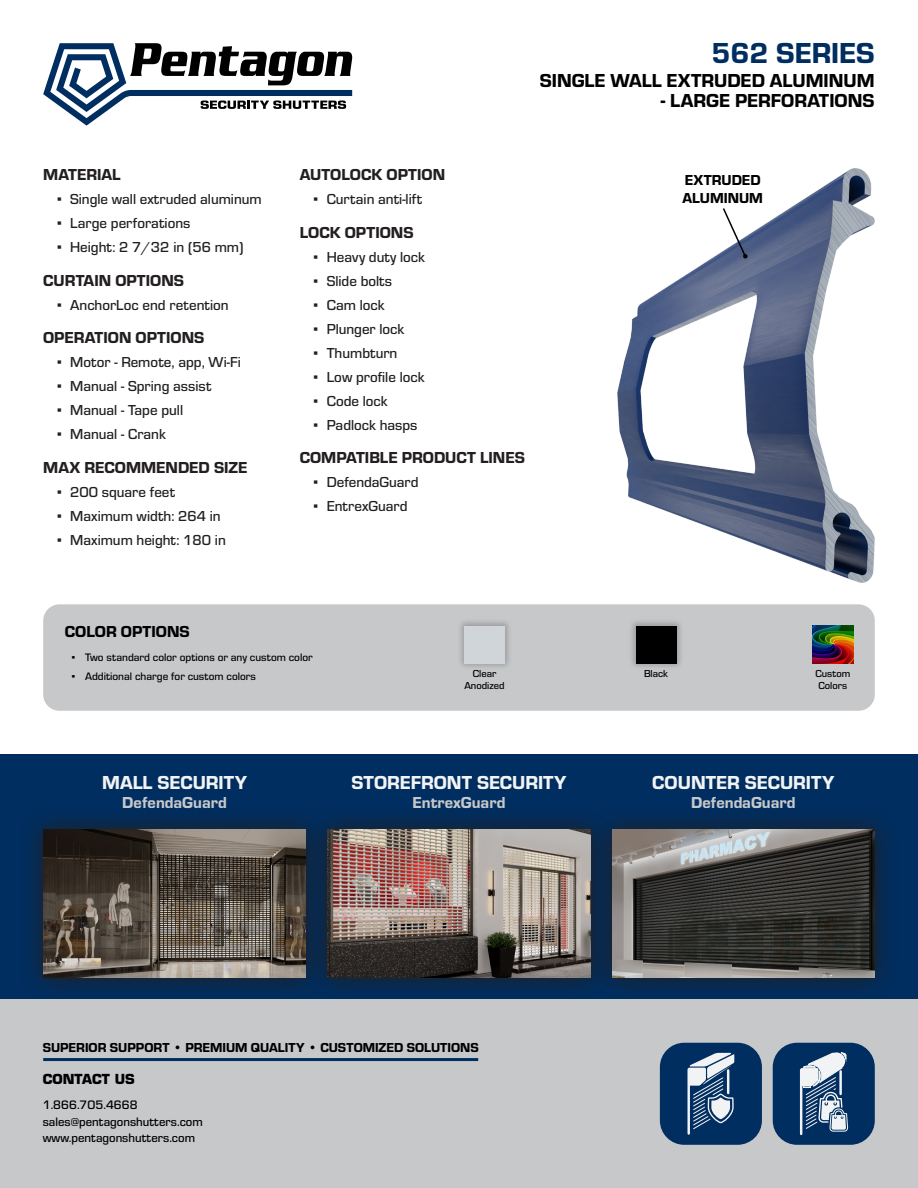
<style>
.page{position:relative;width:918px;height:1188px;background:#fff}
.page>*{position:absolute;margin:0;border:0;box-sizing:border-box;transform-origin:0 0}
.t1{font:30px "Eurostile Hea";color:#002e60}
.t2{font:19.5px "Eurostile Hea";color:#f2f3f4}
.t3{font:19.5px "Eurostile Hea";color:#000}
.t4{font:16.5px "Eurostile Hea";color:#231f20}
.t5{font:16.5px "Eurostile Hea";color:#c7c8ca}
.t6{font:16.5px "Eurostile Hea";color:#000}
.t7{font:500 15px "Eurostile";color:#231f20}
.t8{font:15px/18px "Eurostile Hea";color:#000}
.t9{font:13.5px "Eurostile Hea";color:#000}
.t10{font:700 13.5px "Eurostile";color:#000}
.t11{font:500 12.75px "Eurostile";color:#000}
.t12{font:500 11.25px "Eurostile";color:#000}
.t13{font:500 10.5px/12.6px "Eurostile";color:#000}
.s1{font-family:"Franklin Gothic";font-weight:400}
</style>
<div class="page">
<div style="left:0;top:754px;width:918px;height:246px;background:#002e60"></div>
<svg style="left:21px;top:818px;width:284px;height:182px;fill:#072b54"></svg>
<img style="left:43px;top:830px;width:262px;height:148px">
<svg style="left:305px;top:818px;width:284px;height:182px;fill:#092a4f"></svg>
<img style="left:328px;top:830px;width:261px;height:148px">
<svg style="left:589px;top:818px;width:309px;height:182px;fill:#082a51"></svg>
<img style="left:612px;top:830px;width:263px;height:148px">
<img style="left:617px;top:169px;width:258px;height:414px">
<svg style="left:721px;top:206px;width:27px;height:54px"></svg>
<svg style="left:43px;top:43px;width:309px;height:83px"></svg>
<div style="left:0;top:1000px;width:918px;height:188px;background:#c7c8ca"></div>
<hr style="left:43px;top:1058px;width:435px;height:3px;background:#002e60">
<svg style="left:773px;top:1043px;width:102px;height:102px;background:#365a80"></svg>
<svg style="left:660px;top:1043px;width:102px;height:102px;background:#2f547c"></svg>
<div style="left:43px;top:604px;width:832px;height:107px;background:#c7c8ca;border-radius:16px"></div>
<img style="left:813px;top:626px;width:40px;height:37px">
<div style="left:628px;top:618px;width:56px;height:53px;background:#231f20;opacity:.25"></div>
<div style="left:636px;top:626px;width:40px;height:37px;background:#000"></div>
<div style="left:456px;top:618px;width:57px;height:53px;background:#231f20;opacity:.25"></div>
<div style="left:464px;top:626px;width:41px;height:37px;background:#d0d5d9"></div>
<p class="t1" style="left:712px;top:32px;width:164px">562 SERIES</p>
<p class="t4" style="left:43px;top:163px;width:79px">MATERIAL</p>
<p class="t7" style="left:57px;top:189px;width:207px"><span class="s1">▪</span> Single wall extruded aluminum</p>
<p class="t7" style="left:57px;top:213px;width:135px"><span class="s1">▪</span> Large perforations</p>
<p class="t7" style="left:57px;top:237px;width:188px"><span class="s1">▪</span> Height: 2 7/32 in (56 mm)</p>
<p class="t4" style="left:43px;top:269px;width:142px">CURTAIN OPTIONS</p>
<p class="t7" style="left:57px;top:294px;width:173px"><span class="s1">▪</span> AnchorLoc end retention</p>
<p class="t4" style="left:43px;top:326px;width:163px">OPERATION OPTIONS</p>
<p class="t7" style="left:57px;top:352px;width:186px"><span class="s1">▪</span> Motor - Remote, app, Wi-Fi</p>
<p class="t7" style="left:57px;top:376px;width:156px"><span class="s1">▪</span> Manual - Spring assist</p>
<p class="t7" style="left:57px;top:400px;width:128px"><span class="s1">▪</span> Manual - Tape pull</p>
<p class="t7" style="left:57px;top:424px;width:111px"><span class="s1">▪</span> Manual - Crank</p>
<p class="t4" style="left:43px;top:456px;width:206px">MAX RECOMMENDED SIZE</p>
<p class="t7" style="left:57px;top:482px;width:120px"><span class="s1">▪</span> 200 square feet</p>
<p class="t7" style="left:57px;top:506px;width:166px"><span class="s1">▪</span> Maximum width: 264 in</p>
<p class="t7" style="left:57px;top:530px;width:171px"><span class="s1">▪</span> Maximum height: 180 in</p>
<p class="t3" style="left:540px;top:67px;width:336px">SINGLE WALL EXTRUDED ALUMINUM</p>
<p class="t3" style="left:661px;top:87px;width:215px">- LARGE PERFORATIONS</p>
<p class="t4" style="left:300px;top:163px;width:147px">AUTOLOCK OPTION</p>
<p class="t7" style="left:313px;top:189px;width:110px"><span class="s1">▪</span> Curtain anti-lift</p>
<p class="t4" style="left:300px;top:221px;width:115px">LOCK OPTIONS</p>
<p class="t7" style="left:313px;top:246px;width:113px"><span class="s1">▪</span> Heavy duty lock</p>
<p class="t7" style="left:313px;top:270px;width:81px"><span class="s1">▪</span> Slide bolts</p>
<p class="t7" style="left:313px;top:294px;width:73px"><span class="s1">▪</span> Cam lock</p>
<p class="t7" style="left:313px;top:318px;width:93px"><span class="s1">▪</span> Plunger lock</p>
<p class="t7" style="left:313px;top:342px;width:86px"><span class="s1">▪</span> Thumbturn</p>
<p class="t7" style="left:313px;top:366px;width:113px"><span class="s1">▪</span> Low profile lock</p>
<p class="t7" style="left:313px;top:390px;width:76px"><span class="s1">▪</span> Code lock</p>
<p class="t7" style="left:313px;top:414px;width:106px"><span class="s1">▪</span> Padlock hasps</p>
<p class="t4" style="left:300px;top:446px;width:227px">COMPATIBLE PRODUCT LINES</p>
<p class="t7" style="left:313px;top:472px;width:107px"><span class="s1">▪</span> DefendaGuard</p>
<p class="t7" style="left:313px;top:496px;width:96px"><span class="s1">▪</span> EntrexGuard</p>
<p class="t8" style="left:683px;top:170px;width:82px">EXTRUDED<br>ALUMINUM</p>
<p class="t6" style="left:65px;top:620px;width:126px">COLOR OPTIONS</p>
<p class="t12" style="left:72px;top:650px;width:243px"><span class="s1">▪</span> Two standard color options or any custom color</p>
<p class="t12" style="left:72px;top:669px;width:186px"><span class="s1">▪</span> Additional charge for custom colors</p>
<p class="t13" style="left:473px;top:666px;width:25px">Clear</p>
<p class="t13" style="left:644px;top:666px;width:26px">Black</p>
<p class="t13" style="left:464px;top:679px;width:42px">Anodized</p>
<p class="t13" style="left:815px;top:666px;width:36px">Custom<br>Colors</p>
<p class="t2" style="left:102px;top:768px;width:147px">MALL SECURITY</p>
<p class="t5" style="left:122px;top:791px;width:106px">DefendaGuard</p>
<p class="t2" style="left:351px;top:768px;width:217px">STOREFRONT SECURITY</p>
<p class="t5" style="left:412px;top:791px;width:95px">EntrexGuard</p>
<p class="t2" style="left:652px;top:768px;width:184px">COUNTER SECURITY</p>
<p class="t5" style="left:691px;top:791px;width:106px">DefendaGuard</p>
<p class="t9" style="left:43px;top:1038px;width:437px">SUPERIOR SUPPORT • PREMIUM QUALITY • CUSTOMIZED SOLUTIONS</p>
<p class="t10" style="left:43px;top:1071px;width:94px">CONTACT US</p>
<p class="t11" style="left:43px;top:1096px;width:96px">1.866.705.4668</p>
<p class="t11" style="left:43px;top:1113px;width:162px">sales@pentagonshutters.com</p>
<p class="t11" style="left:43px;top:1129px;width:154px">www.pentagonshutters.com</p>
</div>
